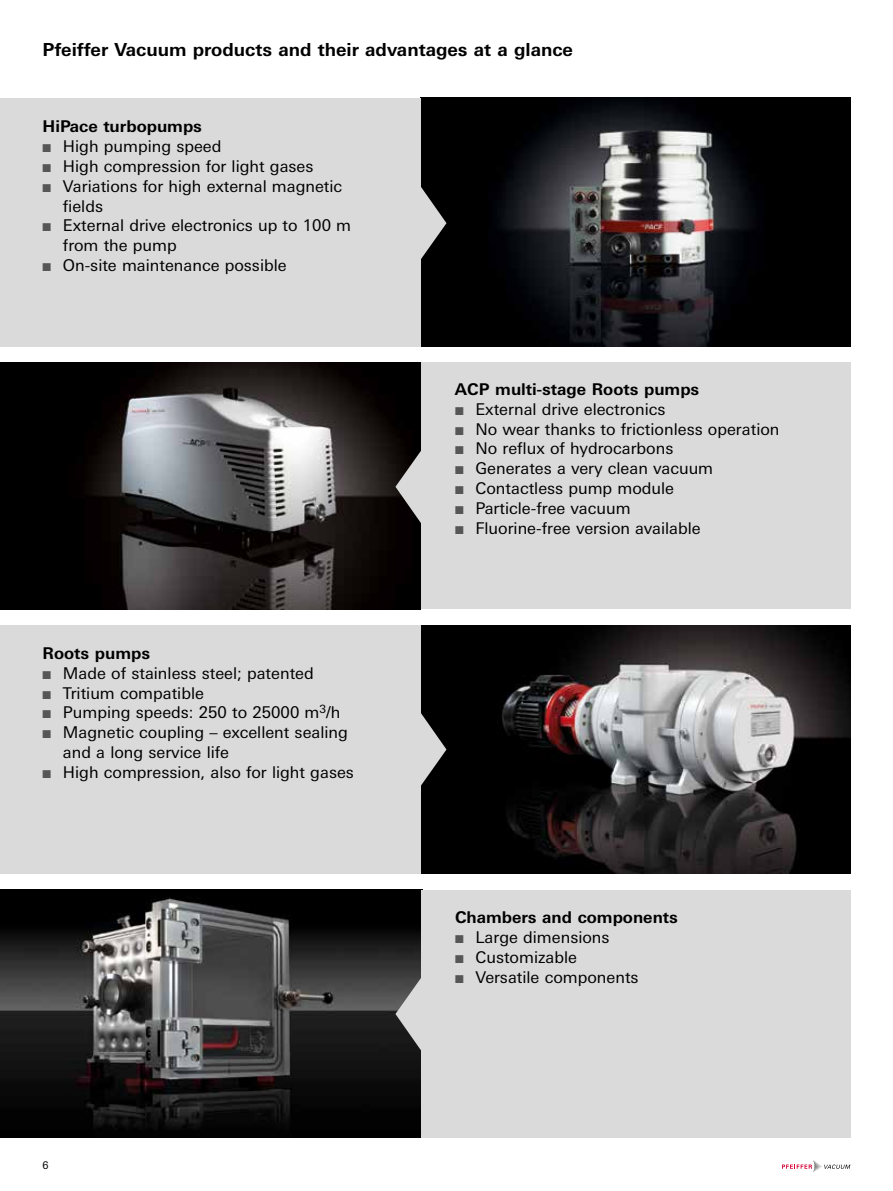
<style>
.page{position:relative;width:893px;height:1191px;background:#fff}
.page>*{position:absolute;margin:0;border:0;box-sizing:border-box;transform-origin:0 0}
.t1{font:700 18px "Univers Next W1 G";color:#000}
.t2{font:16.2px/19.8px "Univers Next W1 G";color:#000}
.t3{font:700 16.2px "Univers Next W1 G";color:#000}
.t4{font:10.5px "Univers Next W1 G";color:#000}
.s1{color:#565656}
</style>
<div class="page">
<svg style="left:782px;top:1160px;width:68px;height:12px"></svg>
<img style="left:421px;top:625px;width:429px;height:248px">
<img style="left:421px;top:98px;width:429px;height:248px">
<div style="left:0;top:98px;width:421px;height:248px;background:#dadada"></div>
<img style="left:0;top:362px;width:421px;height:247px">
<svg style="left:421px;top:134px;width:25px;height:178px;background:#2d2d2d"></svg>
<img style="left:0;top:889px;width:423px;height:248px">
<div style="left:421px;top:890px;width:429px;height:247px;background:#dadada"></div>
<div style="left:0;top:625px;width:421px;height:248px;background:#dadada"></div>
<svg style="left:421px;top:660px;width:25px;height:178px;background:#2d2d2d"></svg>
<svg style="left:395px;top:397px;width:26px;height:179px;background:#2f2c2c"></svg>
<div style="left:421px;top:362px;width:429px;height:247px;background:#dadada"></div>
<svg style="left:395px;top:924px;width:26px;height:179px;background:#434343"></svg>
<p class="t1" style="left:43px;top:39px;width:532px">Pfeiffer Vacuum products and their advantages at a glance</p>
<p class="t3" style="left:43px;top:117px;width:161px">HiPace turbopumps</p>
<p class="t2" style="left:43px;top:137px;width:180px"><span class="s1">■</span> High pumping speed</p>
<p class="t2" style="left:43px;top:156px;width:273px"><span class="s1">■</span> High compression for light gases</p>
<p class="t2" style="left:63px;top:176px;width:281px;text-indent:-20px"><span class="s1">■</span> Variations for high external magnetic fields</p>
<p class="t2" style="left:63px;top:216px;width:290px;text-indent:-20px"><span class="s1">■</span> External drive electronics up to 100 m from the pump</p>
<p class="t2" style="left:43px;top:255px;width:246px"><span class="s1">■</span> On-site maintenance possible</p>
<p class="t3" style="left:43px;top:643px;width:109px">Roots pumps</p>
<p class="t2" style="left:43px;top:663px;width:273px"><span class="s1">■</span> Made of stainless steel; patented</p>
<p class="t2" style="left:43px;top:683px;width:163px"><span class="s1">■</span> Tritium compatible</p>
<p class="t2" style="left:43px;top:703px;width:299px"><span class="s1">■</span> Pumping speeds: 250 to 25000 m<sup>3</sup>/h</p>
<p class="t2" style="left:63px;top:722px;width:287px;text-indent:-20px"><span class="s1">■</span> Magnetic coupling – excellent sealing and a long service life</p>
<p class="t2" style="left:43px;top:762px;width:313px"><span class="s1">■</span> High compression, also for light gases</p>
<p class="t4" style="left:43px;top:1159px;width:8px">6</p>
<p class="t3" style="left:455px;top:379px;width:246px">ACP multi-stage Roots pumps</p>
<p class="t2" style="left:455px;top:399px;width:212px"><span class="s1">■</span> External drive electronics</p>
<p class="t2" style="left:455px;top:419px;width:326px"><span class="s1">■</span> No wear thanks to frictionless operation</p>
<p class="t2" style="left:455px;top:439px;width:220px"><span class="s1">■</span> No reflux of hydrocarbons</p>
<p class="t2" style="left:455px;top:458px;width:260px"><span class="s1">■</span> Generates a very clean vacuum</p>
<p class="t2" style="left:455px;top:478px;width:221px"><span class="s1">■</span> Contactless pump module</p>
<p class="t2" style="left:455px;top:498px;width:177px"><span class="s1">■</span> Particle-free vacuum</p>
<p class="t2" style="left:455px;top:518px;width:247px"><span class="s1">■</span> Fluorine-free version available</p>
<p class="t3" style="left:455px;top:907px;width:224px">Chambers and components</p>
<p class="t2" style="left:455px;top:927px;width:156px"><span class="s1">■</span> Large dimensions</p>
<p class="t2" style="left:455px;top:947px;width:124px"><span class="s1">■</span> Customizable</p>
<p class="t2" style="left:455px;top:967px;width:185px"><span class="s1">■</span> Versatile components</p>
</div>
